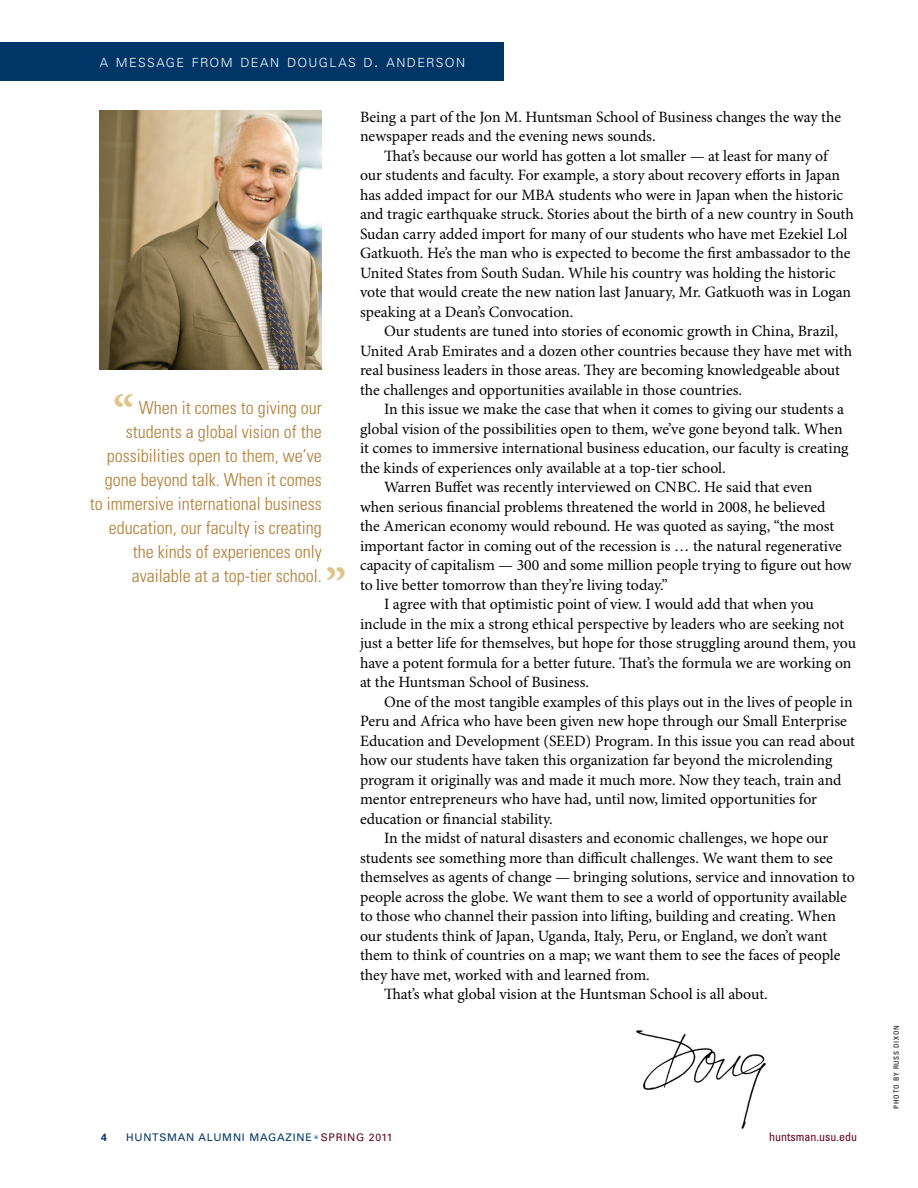
<style>
.page{position:relative;width:918px;height:1188px;background:#fff}
.page>*{position:absolute;margin:0;border:0;box-sizing:border-box;transform-origin:0 0}
.PullQuote{font:700 46.5px "Minion Pro";color:#dec486}
.PullQuote-2{font:300 condensed 18px/24px "Univers LT Std";color:#b17b33;text-align:right}
.body_text{font:15.75px/19.5px "Minion Pro";color:#010203}
.t1{font:300 12.6px "Univers LT Std";letter-spacing:.105em;color:#fff}
.t2{font:condensed 12px "Univers LT Std";color:#64051f}
.t3{font:10.5px "Univers LT Std";letter-spacing:.075em;color:#003667}
.t4{font:700 10.5px "Univers LT Std";color:#003667}
.PhotoCredit{font:condensed 7.05px "Univers LT Std";letter-spacing:.115em;color:#010203}
.s1{font-size:18px}
.s2{font-family:"Minion Pro";font-stretch:condensed;color:#6180a7}
.s3{color:#64051f}
</style>
<div class="page">
<img style="left:100px;top:110px;width:222px;height:260px">
<img style="left:636px;top:1030px;width:130px;height:99px">
<div style="left:0;top:43px;width:503px;height:38px;background:#003667"></div>
<p class="t1" style="left:100px;top:55px;width:367px">A MESSAGE FROM DEAN DOUGLAS D<span class="s1">.</span> ANDERSON</p>
<p class="PullQuote" style="left:113px;top:385px;width:22px">“</p>
<p class="PullQuote-2" style="left:90px;top:396px;width:233px">When it comes to giving our students a global vision of the possibilities open to them, we’ve gone beyond talk. When it comes to immersive international business education, our faculty is creating the kinds of experiences only available at a top-tier school.</p>
<p class="PullQuote" style="left:326px;top:558px;width:22px">”</p>
<p class="body_text" style="left:360px;top:108px;width:483px">Being a part of the Jon M. Huntsman School of Business changes the way the newspaper reads and the evening news sounds.</p>
<p class="body_text" style="left:360px;top:147px;width:495px;text-indent:24px">That’s because our world has gotten a lot smaller — at least for many of<br>our students and faculty. For example, a story about recovery efforts in Japan has added impact for our MBA students who were in Japan when the historic and tragic earthquake struck. Stories about the birth of a new country in South Sudan carry added import for many of our students who have met Ezekiel Lol Gatkuoth. He’s the man who is expected to become the first ambassador to the United States from South Sudan. While his country was holding the historic vote that would create the new nation last January, Mr. Gatkuoth was in Logan speaking at a Dean’s Convocation.</p>
<p class="body_text" style="left:360px;top:322px;width:494px;text-indent:24px">Our students are tuned into stories of economic growth in China, Brazil, United Arab Emirates and a dozen other countries because they have met with real business leaders in those areas. They are becoming knowledgeable about the challenges and opportunities available in those countries.</p>
<p class="body_text" style="left:360px;top:400px;width:490px;text-indent:24px">In this issue we make the case that when it comes to giving our students a global vision of the possibilities open to them, we’ve gone beyond talk. When it comes to immersive international business education, our faculty is creating the kinds of experiences only available at a top-tier school.</p>
<p class="body_text" style="left:360px;top:478px;width:493px;text-indent:24px">Warren Buffet was recently interviewed on CNBC. He said that even<br>when serious financial problems threatened the world in 2008, he believed<br>the American economy would rebound. He was quoted as saying, “the most important factor in coming out of the recession is … the natural regenerative capacity of capitalism — 300 and some million people trying to figure out how to live better tomorrow than they’re living today.”</p>
<p class="body_text" style="left:360px;top:595px;width:498px;text-indent:24px">I agree with that optimistic point of view. I would add that when you include in the mix a strong ethical perspective by leaders who are seeking not just a better life for themselves, but hope for those struggling around them, you have a potent formula for a better future. That’s the formula we are working on at the Huntsman School of Business.</p>
<p class="body_text" style="left:360px;top:693px;width:497px;text-indent:24px">One of the most tangible examples of this plays out in the lives of people in Peru and Africa who have been given new hope through our Small Enterprise Education and Development (SEED) Program. In this issue you can read about how our students have taken this organization far beyond the microlending program it originally was and made it much more. Now they teach, train and mentor entrepreneurs who have had, until now, limited opportunities for education or financial stability.</p>
<p class="body_text" style="left:360px;top:829px;width:496px;text-indent:24px">In the midst of natural disasters and economic challenges, we hope our students see something more than difficult challenges. We want them to see themselves as agents of change — bringing solutions, service and innovation to people across the globe. We want them to see a world of opportunity available to those who channel their passion into lifting, building and creating. When our students think of Japan, Uganda, Italy, Peru, or England, we don’t want them to think of countries on a map; we want them to see the faces of people they have met, worked with and learned from.</p>
<p class="body_text" style="left:384px;top:985px;width:385px">That’s what global vision at the Huntsman School is all about.</p>
<p class="t4" style="left:101px;top:1131px;width:7px">4</p>
<p class="t3" style="left:126px;top:1131px;width:268px">HUNTSMAN ALUMNI MAGAZINE<span class="s2">•</span><span class="s3">SPRING 2011</span></p>
<p class="t2" style="left:769px;top:1129px;width:89px">huntsman.usu.edu</p>
<p class="PhotoCredit" style="left:892px;top:1108px;width:85px;rotate:-90deg">photo by russ dixon</p>
</div>
